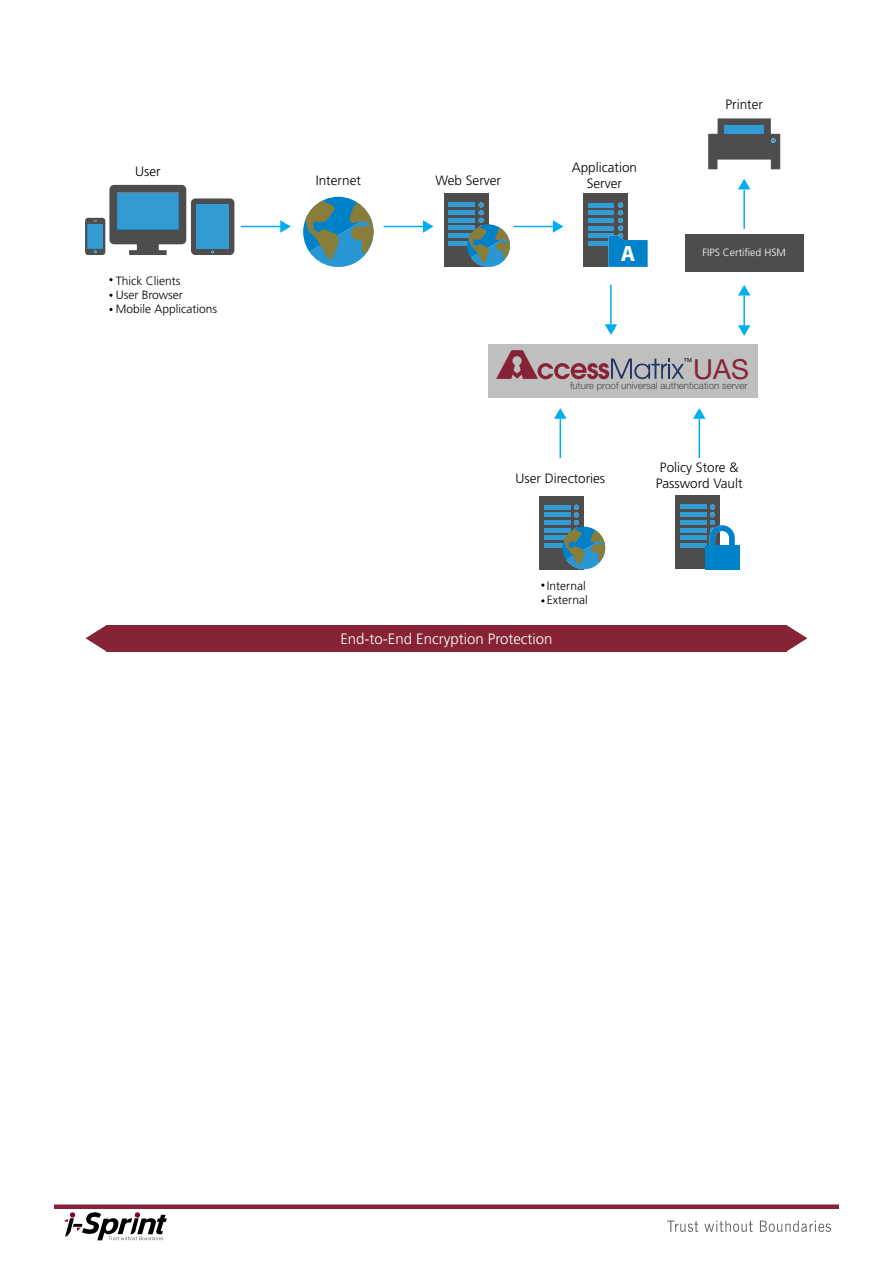
<style>
.page{position:relative;width:893px;height:1263px;background:#fff}
.page>*{position:absolute;margin:0;border:0;box-sizing:border-box;transform-origin:0 0}
.t1{font:27.6px "Helvetica Neue";color:#862337}
.t2{font:700 22.35px "Myriad Pro";color:#fff}
.t3{font:300 15px "Frutiger";color:#fff}
.t4{font:300 13.5px/16.2px "Frutiger";color:#000;text-align:center}
.t5{font:300 12px/14.4px "Frutiger";color:#000}
.t6{font:300 10.5px "Frutiger";color:#fff}
.t7{font:300 9.75px "Helvetica Neue";color:#464750}
.t8{font:5.55px "Helvetica Neue";color:#000}
</style>
<div class="page">
<svg style="left:86px;top:625px;width:20px;height:26px"></svg>
<div style="left:106px;top:625px;width:681px;height:26px;background:#862337"></div>
<svg style="left:787px;top:625px;width:20px;height:26px"></svg>
<div style="left:488px;top:344px;width:269px;height:53px;background:#bfbfbf"></div>
<svg style="left:496px;top:350px;width:188px;height:30px"></svg>
<div style="left:685px;top:234px;width:118px;height:38px;background:#4e4d4d"></div>
<svg style="left:708px;top:118px;width:72px;height:51px"></svg>
<div style="left:303px;top:197px;width:70px;height:70px;background:#0082ca;border-radius:50%"></div>
<svg style="left:305px;top:201px;width:69px;height:66px"></svg>
<svg style="left:85px;top:185px;width:149px;height:70px"></svg>
<div style="left:583px;top:194px;width:45px;height:73px;background:#4e4d4d"></div>
<div style="left:588px;top:210px;width:26px;height:5px;background:#339bd4"></div>
<div style="left:588px;top:218px;width:26px;height:5px;background:#339bd4"></div>
<hr style="left:588px;top:226px;width:26px;height:4px;background:#339bd4">
<div style="left:588px;top:233px;width:26px;height:5px;background:#339bd4"></div>
<div style="left:588px;top:241px;width:26px;height:5px;background:#339bd4"></div>
<hr style="left:588px;top:203px;width:26px;height:4px;background:#339bd4">
<svg style="left:608px;top:203px;width:40px;height:64px"></svg>
<div style="left:444px;top:194px;width:45px;height:73px;background:#4e4d4d"></div>
<div style="left:449px;top:210px;width:26px;height:5px;background:#339bd4"></div>
<div style="left:449px;top:218px;width:26px;height:5px;background:#339bd4"></div>
<div style="left:449px;top:225px;width:26px;height:5px;background:#339bd4"></div>
<div style="left:449px;top:233px;width:26px;height:5px;background:#339bd4"></div>
<div style="left:449px;top:241px;width:26px;height:5px;background:#339bd4"></div>
<div style="left:449px;top:202px;width:26px;height:5px;background:#339bd4"></div>
<svg style="left:467px;top:224px;width:43px;height:43px"></svg>
<svg style="left:469px;top:202px;width:41px;height:65px"></svg>
<div style="left:675px;top:496px;width:45px;height:73px;background:#4e4d4d"></div>
<div style="left:680px;top:512px;width:26px;height:5px;background:#339bd4"></div>
<div style="left:680px;top:520px;width:26px;height:5px;background:#339bd4"></div>
<hr style="left:680px;top:528px;width:26px;height:4px;background:#339bd4">
<div style="left:680px;top:535px;width:26px;height:5px;background:#339bd4"></div>
<div style="left:680px;top:543px;width:26px;height:5px;background:#339bd4"></div>
<div style="left:680px;top:504px;width:26px;height:5px;background:#339bd4"></div>
<svg style="left:709px;top:504px;width:26px;height:41px"></svg>
<div style="left:705px;top:545px;width:34px;height:24px;background:#0082ca"></div>
<div style="left:539px;top:496px;width:45px;height:73px;background:#4e4d4d"></div>
<div style="left:544px;top:512px;width:26px;height:5px;background:#339bd4"></div>
<div style="left:544px;top:520px;width:26px;height:5px;background:#339bd4"></div>
<div style="left:544px;top:528px;width:26px;height:5px;background:#339bd4"></div>
<div style="left:544px;top:535px;width:26px;height:5px;background:#339bd4"></div>
<div style="left:544px;top:543px;width:26px;height:5px;background:#339bd4"></div>
<hr style="left:544px;top:505px;width:26px;height:4px;background:#339bd4">
<svg style="left:562px;top:527px;width:43px;height:42px"></svg>
<svg style="left:564px;top:505px;width:42px;height:64px"></svg>
<svg style="left:280px;top:220px;width:11px;height:13px"></svg>
<hr style="left:241px;top:226px;width:39px;height:1px;background:#00aeef">
<svg style="left:423px;top:220px;width:11px;height:13px"></svg>
<hr style="left:384px;top:226px;width:39px;height:1px;background:#00aeef">
<svg style="left:553px;top:220px;width:10px;height:13px"></svg>
<hr style="left:513px;top:226px;width:40px;height:1px;background:#00aeef">
<svg style="left:738px;top:179px;width:12px;height:10px"></svg>
<hr style="left:743px;top:189px;width:2px;height:40px;background:#00aeef">
<svg style="left:738px;top:285px;width:12px;height:10px"></svg>
<hr style="left:743px;top:295px;width:2px;height:40px;background:#00aeef">
<svg style="left:738px;top:325px;width:12px;height:11px"></svg>
<svg style="left:605px;top:324px;width:12px;height:11px"></svg>
<hr style="left:610px;top:285px;width:2px;height:39px;background:#00aeef">
<svg style="left:693px;top:408px;width:13px;height:11px"></svg>
<hr style="left:698px;top:419px;width:2px;height:39px;background:#00aeef">
<svg style="left:554px;top:408px;width:13px;height:11px"></svg>
<hr style="left:559px;top:419px;width:2px;height:39px;background:#00aeef">
<svg style="left:109px;top:278px;width:4px;height:3px"></svg>
<svg style="left:109px;top:294px;width:4px;height:3px"></svg>
<svg style="left:109px;top:308px;width:4px;height:3px"></svg>
<svg style="left:667px;top:1220px;width:31px;height:12px"></svg>
<svg style="left:704px;top:1220px;width:49px;height:12px"></svg>
<svg style="left:760px;top:1220px;width:71px;height:12px"></svg>
<svg style="left:64px;top:1212px;width:103px;height:28px"></svg>
<div style="left:54px;top:1204px;width:785px;height:5px;background:#862337"></div>
<p class="t4" style="left:135px;top:164px;width:27px">User</p>
<p class="t5" style="left:116px;top:273px;width:103px">Thick Clients<br>User Browser<br>Mobile Applications</p>
<p class="t4" style="left:316px;top:172px;width:47px">Internet</p>
<p class="t4" style="left:435px;top:172px;width:67px">Web Server</p>
<p class="t4" style="left:572px;top:159px;width:67px">Application<br>Server</p>
<h2 class="t2" style="left:621px;top:239px;width:16px">A</h2>
<p class="t4" style="left:725px;top:96px;width:39px">Printer</p>
<p class="t6" style="left:702px;top:247px;width:85px">FIPS Certified HSM</p>
<p class="t8" style="left:684px;top:357px;width:9px">TM</p>
<h1 class="t1" style="left:693px;top:352px;width:57px">UAS</h1>
<p class="t7" style="left:570px;top:379px;width:179px">future proof universal authentication server</p>
<p class="t4" style="left:515px;top:470px;width:91px">User Directories</p>
<p class="t4" style="left:656px;top:459px;width:88px">Policy Store &amp;<br>Password Vault</p>
<p class="t5" style="left:547px;top:579px;width:42px">Internal<br>External</p>
<p class="t3" style="left:340px;top:630px;width:214px">End-to-End Encryption Protection</p>
</div>
